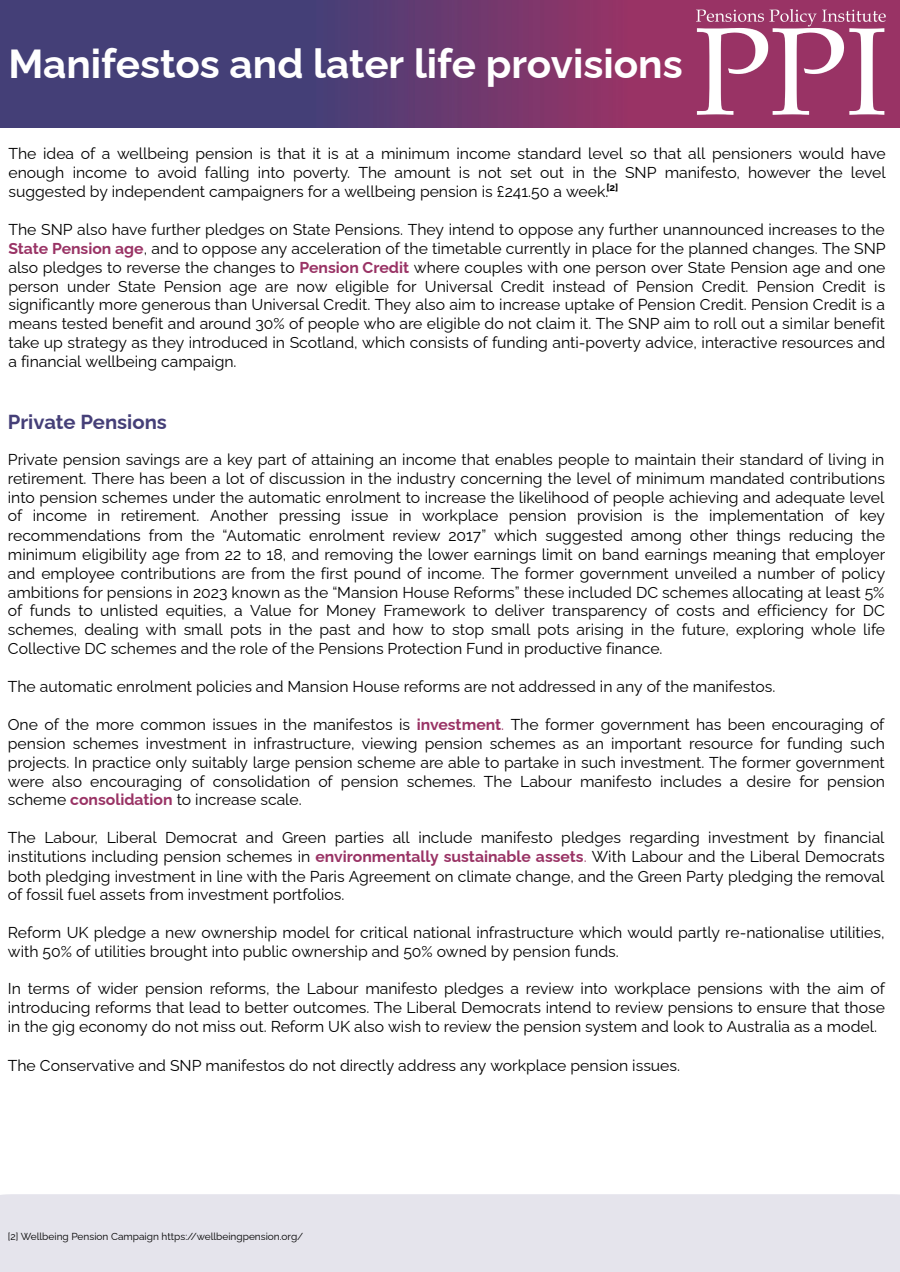
<style>
.page{position:relative;width:900px;height:1272px;background:#fff}
.page>*{position:absolute;margin:0;border:0;box-sizing:border-box;transform-origin:0 0}
.t1{font:700 40.5px "Raleway";color:#fff}
.t2{font:700 20.25px "Raleway";color:#453f78}
.t3{font:15.75px/19.2px "Raleway";color:#000;text-align:justify}
.t4{font:10.2px "Raleway";color:#000}
.t5{font:700 10.2px "Raleway";color:#000}
.s1{font-weight:700;color:#993365}
.s2{color:#993365}
</style>
<div class="page">
<div style="left:0;top:1194px;width:900px;height:78px;background:#e5e4ec"></div>
<img style="left:0;top:1px;width:673px;height:127px">
<img style="left:673px;top:0;width:227px;height:128px">
<p class="t1" style="left:8px;top:39px;width:676px">Manifestos and later life provisions</p>
<p class="t3" style="left:8px;top:144px;width:879px">The idea of a wellbeing pension is that it is at a minimum income standard level so that all pensioners would have</p>
<p class="t3" style="left:8px;top:163px;width:879px">enough income to avoid falling into poverty. The amount is not set out in the SNP manifesto, however the level</p>
<p class="t3" style="left:8px;top:182px;width:601px">suggested by independent campaigners for a wellbeing pension is £241.50 a week.</p>
<p class="t3" style="left:8px;top:219px;width:878px">The SNP also have further pledges on State Pensions. They intend to oppose any further unannounced increases to the</p>
<p class="t3" style="left:8px;top:239px;width:879px"><span class="s1">State Pension age</span>, and to oppose any acceleration of the timetable currently in place for the planned changes. The SNP</p>
<p class="t3" style="left:8px;top:258px;width:879px">also pledges to reverse the changes to <span class="s1">Pension Credit</span> where couples with one person over State Pension age and one</p>
<p class="t3" style="left:8px;top:277px;width:878px">person under State Pension age are now eligible for Universal Credit instead of Pension Credit. Pension Credit is</p>
<p class="t3" style="left:8px;top:295px;width:879px">significantly more generous than Universal Credit. They also aim to increase uptake of Pension Credit. Pension Credit is a means tested benefit and around 30% of people who are eligible do not claim it. The SNP aim to roll out a similar benefit take up strategy as they introduced in Scotland, which consists of funding anti-poverty advice, interactive resources and a financial wellbeing campaign.</p>
<p class="t5" style="left:606px;top:181px;width:14px">[2]</p>
<p class="t2" style="left:8px;top:409px;width:161px">Private Pensions</p>
<p class="t3" style="left:8px;top:450px;width:879px">Private pension savings are a key part of attaining an income that enables people to maintain their standard of living in retirement. There has been a lot of discussion in the industry concerning the level of minimum mandated contributions into pension schemes under the automatic enrolment to increase the likelihood of people achieving and adequate level of income in retirement. Another pressing issue in workplace pension provision is the implementation of key recommendations from the “Automatic enrolment review 2017” which suggested among other things reducing the minimum eligibility age from 22 to 18, and removing the lower earnings limit on band earnings meaning that employer</p>
<p class="t3" style="left:8px;top:564px;width:879px;line-height:18.6px">and employee contributions are from the first pound of income. The former government unveiled a number of policy ambitions for pensions in 2023 known as the “Mansion House Reforms” these included DC schemes allocating at least 5% of funds to unlisted equities, a Value for Money Framework to deliver transparency of costs and efficiency for DC</p>
<p class="t3" style="left:8px;top:620px;width:879px">schemes, dealing with small pots in the past and how to stop small pots arising in the future, exploring whole life<br>Collective DC schemes and the role of the Pensions Protection Fund in productive finance.</p>
<p class="t3" style="left:8px;top:677px;width:769px">The automatic enrolment policies and Mansion House reforms are not addressed in any of the manifestos.</p>
<p class="t3" style="left:8px;top:714px;width:878px">One of the more common issues in the manifestos is <span class="s1">investment</span><span class="s2">.</span> The former government has been encouraging of</p>
<p class="t3" style="left:8px;top:734px;width:879px">pension schemes investment in infrastructure, viewing pension schemes as an important resource for funding such</p>
<p class="t3" style="left:8px;top:753px;width:879px">projects. In practice only suitably large pension scheme are able to partake in such investment. The former government were also encouraging of consolidation of pension schemes. The Labour manifesto includes a desire for pension</p>
<p class="t3" style="left:8px;top:790px;width:295px">scheme <span class="s1">consolidation</span> to increase scale.</p>
<p class="t3" style="left:8px;top:828px;width:878px;line-height:18.8px">The Labour, Liberal Democrat and Green parties all include manifesto pledges regarding investment by financial institutions including pension schemes in <span class="s1">environmentally sustainable assets</span><span class="s2">.</span> With Labour and the Liberal Democrats both pledging investment in line with the Paris Agreement on climate change, and the Green Party pledging the removal of fossil fuel assets from investment portfolios.</p>
<p class="t3" style="left:8px;top:923px;width:878px">Reform UK pledge a new ownership model for critical national infrastructure which would partly re-nationalise utilities, with 50% of utilities brought into public ownership and 50% owned by pension funds.</p>
<p class="t3" style="left:8px;top:979px;width:879px">In terms of wider pension reforms, the Labour manifesto pledges a review into workplace pensions with the aim of introducing reforms that lead to better outcomes. The Liberal Democrats intend to review pensions to ensure that those in the gig economy do not miss out. Reform UK also wish to review the pension system and look to Australia as a model.</p>
<p class="t3" style="left:8px;top:1055px;width:674px">The Conservative and SNP manifestos do not directly address any workplace pension issues.</p>
<p class="t4" style="left:8px;top:1230px;width:297px">[2] Wellbeing Pension Campaign https://wellbeingpension.org/</p>
</div>
